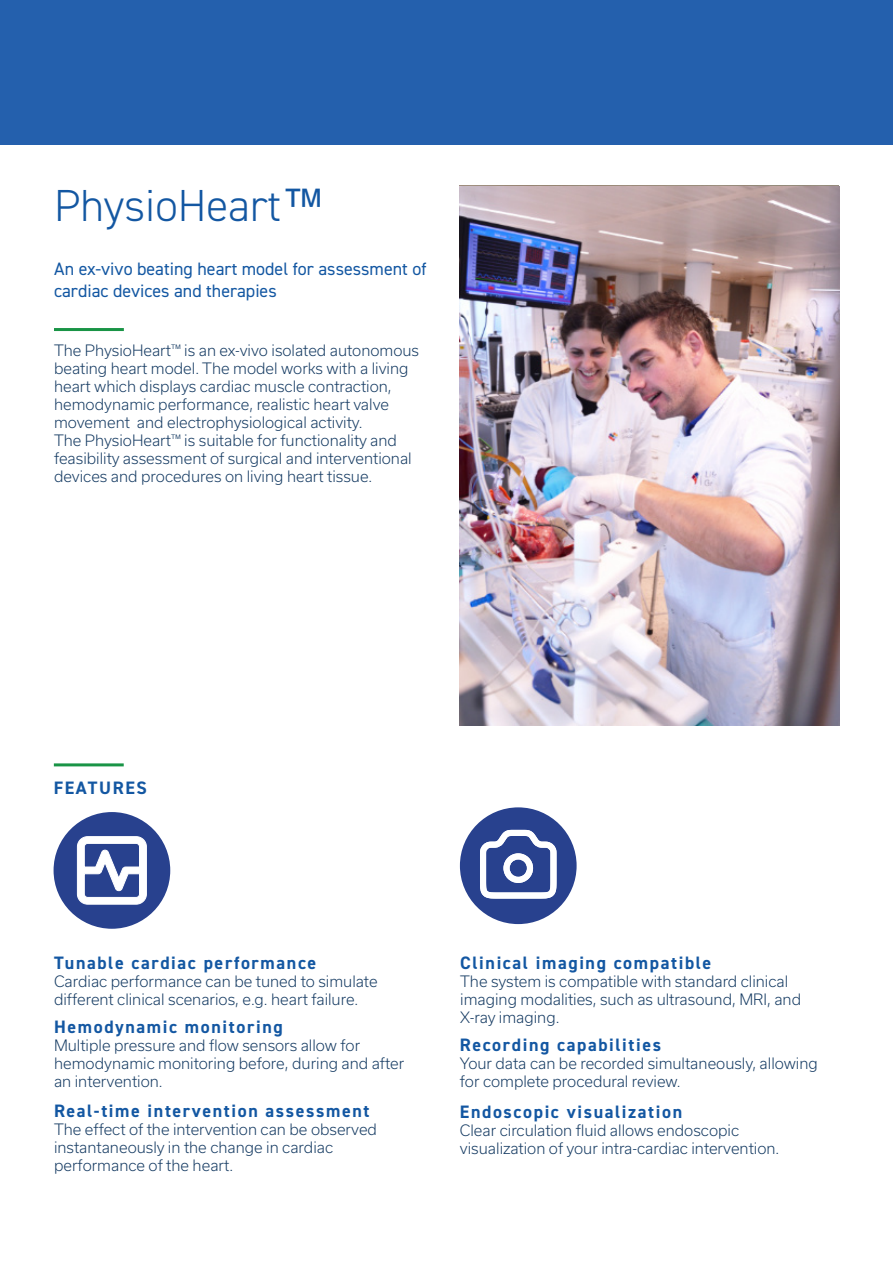
<style>
.page{position:relative;width:893px;height:1263px;background:#fff}
.page>*{position:absolute;margin:0;border:0;box-sizing:border-box;transform-origin:0 0}
.t1{font:300 45px "DIN2014";color:#1357a2}
.t2{font:700 18px "DIN2014";letter-spacing:.09em;color:#1357a2}
.t3{font:18px/21.6px "DIN2014";color:#1357a2}
.t4{font:300 15px/18px "Usual";color:#133961}
.s1{font-family:"Arial";font-weight:400}
</style>
<div class="page">
<hr style="left:0;top:0;width:1px;height:1263px;background:#3e90cd">
<hr style="left:54px;top:763px;width:70px;height:3px;background:#199446">
<div style="left:54px;top:812px;width:116px;height:117px;background:#28418e;border-radius:50%"></div>
<div style="left:460px;top:807px;width:117px;height:117px;background:#28418e;border-radius:50%"></div>
<svg style="left:77px;top:837px;width:69px;height:67px"></svg>
<svg style="left:480px;top:830px;width:76px;height:68px"></svg>
<hr style="left:54px;top:328px;width:70px;height:3px;background:#199446">
<img style="left:459px;top:187px;width:380px;height:538px">
<div style="left:0;top:0;width:893px;height:144px;background:#2460ad"></div>
<h1 class="t1" style="left:54px;top:178px;width:273px">PhysioHeart<span class="s1">™</span></h1>
<p class="t3" style="left:54px;top:259px;width:374px">An ex-vivo beating heart model for assessment of cardiac devices and therapies</p>
<p class="t4" style="left:54px;top:343px;width:367px">The PhysioHeart™ is an ex-vivo isolated autonomous beating heart model. The model works with a living heart which displays cardiac muscle contraction, hemodynamic performance, realistic heart valve movement and electrophysiological activity.<br>The PhysioHeart™ is suitable for functionality and feasibility assessment of surgical and interventional devices and procedures on living heart tissue.</p>
<p class="t2" style="left:54px;top:780px;width:95px">FEATURES</p>
<p class="t2" style="left:54px;top:955px;width:264px">Tunable cardiac performance</p>
<p class="t4" style="left:54px;top:974px;width:325px">Cardiac performance can be tuned to simulate different clinical scenarios, e.g. heart failure.</p>
<p class="t2" style="left:54px;top:1019px;width:230px">Hemodynamic monitoring</p>
<p class="t4" style="left:54px;top:1038px;width:352px">Multiple pressure and flow sensors allow for hemodynamic monitoring before, during and after an intervention.</p>
<p class="t2" style="left:54px;top:1102px;width:317px">Real-time intervention assessment</p>
<p class="t4" style="left:54px;top:1122px;width:325px">The effect of the intervention can be observed instantaneously in the change in cardiac performance of the heart.</p>
<p class="t2" style="left:460px;top:955px;width:253px">Clinical imaging compatible</p>
<p class="t4" style="left:460px;top:974px;width:342px">The system is compatible with standard clinical imaging modalities, such as ultrasound, MRI, and<br>X-ray imaging.</p>
<p class="t2" style="left:460px;top:1037px;width:203px">Recording capabilities</p>
<p class="t4" style="left:460px;top:1056px;width:359px">Your data can be recorded simultaneously, allowing for complete procedural review.</p>
<p class="t2" style="left:460px;top:1104px;width:224px">Endoscopic visualization</p>
<p class="t4" style="left:460px;top:1123px;width:321px">Clear circulation fluid allows endoscopic visualization of your intra-cardiac intervention.</p>
</div>
